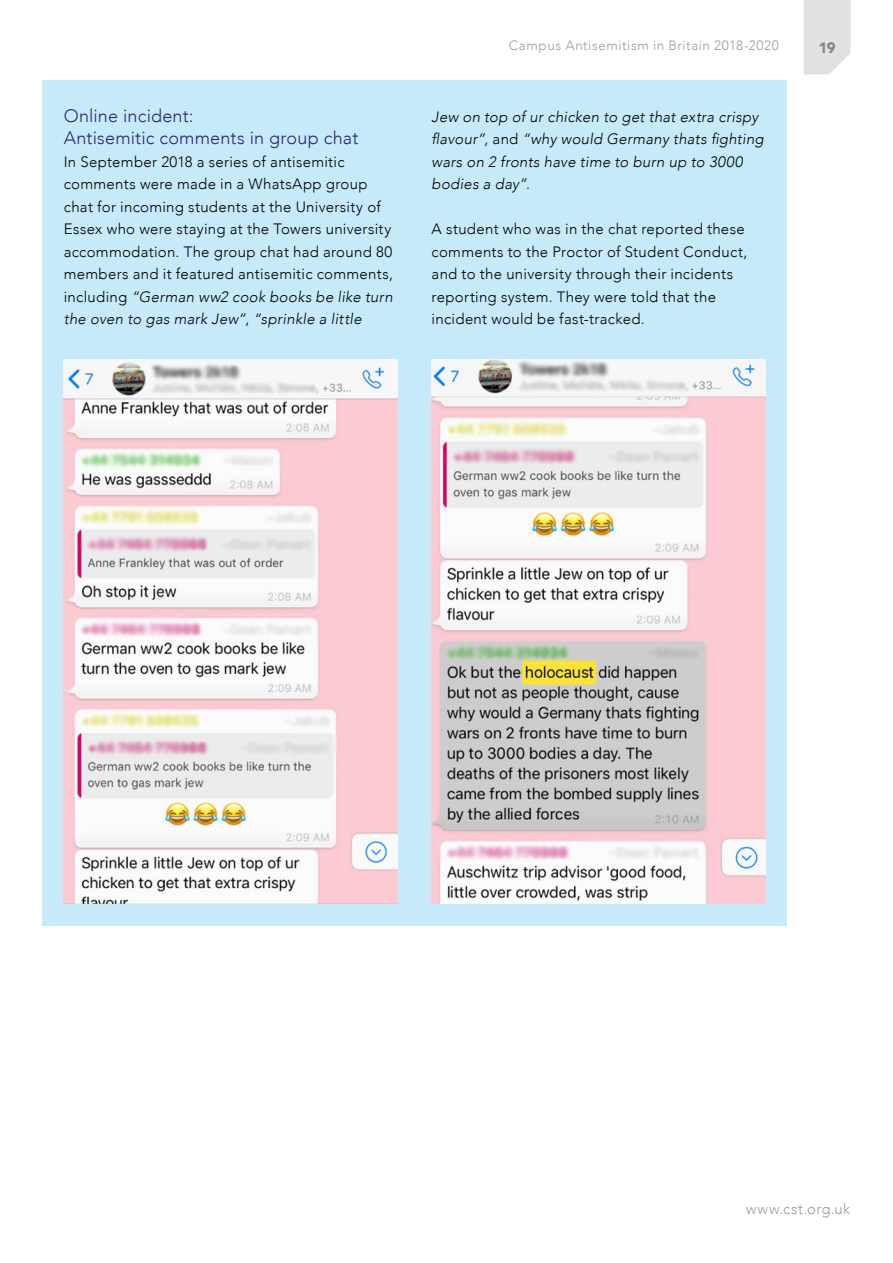
<style>
.page{position:relative;width:893px;height:1263px;background:#fff}
.page>*{position:absolute;margin:0;border:0;box-sizing:border-box;transform-origin:0 0}
.t1{font:300 18px/22.5px "Avenir";letter-spacing:.01em;color:#2a2773}
.t2{font:300 15px/22.5px "Avenir";letter-spacing:.02em;color:#000}
.t3{font:italic 300 15px/22.5px "Avenir";letter-spacing:.02em;color:#000}
.t4{font:300 15px "Avenir";letter-spacing:.035em;color:#9b9c9d}
.t5{font:900 15px "Avenir";color:#818486}
.t6{font:300 13.5px "Avenir";letter-spacing:.04em;color:#9b9c9d}
.s1{font-style:italic}
.s2{font-style:normal}
</style>
<div class="page">
<div style="left:804px;top:0;width:46px;height:74px;background:#e1e1e1"></div>
<div style="left:43px;top:81px;width:744px;height:845px;background:#c7eafb"></div>
<img style="left:64px;top:359px;width:334px;height:545px">
<img style="left:432px;top:359px;width:333px;height:545px">
<p class="t1" style="left:64px;top:104px;width:296px">Online incident:<br>Antisemitic comments in group chat</p>
<p class="t2" style="left:64px;top:150px;width:331px">In September 2018 a series of antisemitic comments were made in a WhatsApp group chat for incoming students at the University of Essex who were staying at the Towers university accommodation. The group chat had around 80 members and it featured antisemitic comments, including <span class="s1">“German ww2 cook books be like turn the oven to gas mark Jew”</span>, <span class="s1">“sprinkle a little</span></p>
<p class="t6" style="left:509px;top:37px;width:271px">Campus Antisemitism in Britain 2018-2020</p>
<p class="t5" style="left:818px;top:35px;width:19px">19</p>
<p class="t3" style="left:432px;top:105px;width:334px">Jew on top of ur chicken to get that extra crispy flavour”<span class="s2">, and</span> “why would Germany thats fighting wars on 2 fronts have time to burn up to 3000 bodies a day”<span class="s2">.</span></p>
<p class="t2" style="left:432px;top:218px;width:317px">A student who was in the chat reported these comments to the Proctor of Student Conduct, and to the university through their incidents reporting system. They were told that the incident would be fast-tracked.</p>
<p class="t4" style="left:746px;top:1200px;width:106px">www.cst.org.uk</p>
</div>
